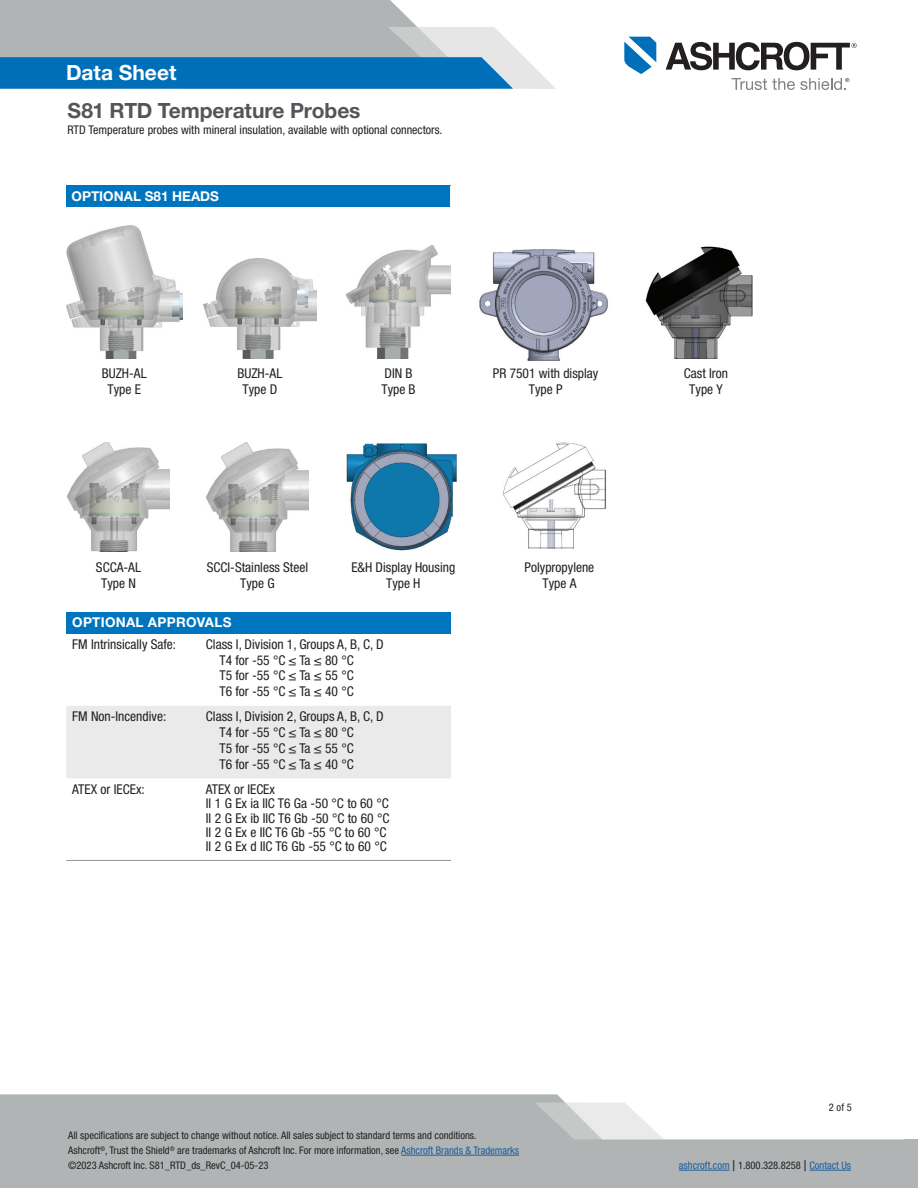
<style>
.page{position:relative;width:918px;height:1188px;background:#fff}
.page>*{position:absolute;margin:0;border:0;box-sizing:border-box;transform-origin:0 0}
.t1{font:700 21px "Helvetica Neue LT Pro";letter-spacing:-.005em;color:#54555a}
.t2{font:700 21px "Helvetica Neue LT Pro";color:#fff}
.TABLE_Body{font:condensed 13.5px "Helvetica Neue LT Pro";color:#231f20}
.TABLE_Header{font:700 13.5px "Helvetica Neue LT Pro";letter-spacing:.01em;color:#fff}
.t3{font:condensed 12px "Helvetica Neue LT Pro";color:#231f20}
.t4{font:condensed 10.5px/15px "Helvetica Neue LT Pro";color:#231f20}
.t5{font:condensed 10.5px "Helvetica Neue LT Pro";color:#175d9e}
.s1{color:#175d9e}
.s2{font-size:15px;color:#231f20}
.s3{color:#231f20}
</style>
<div class="page">
<svg style="left:0;top:0;width:556px;height:89px;background:#86abc3"></svg>
<svg style="left:624px;top:37px;width:32px;height:37px"></svg>
<svg style="left:666px;top:42px;width:191px;height:28px"></svg>
<svg style="left:732px;top:78px;width:117px;height:12px"></svg>
<svg style="left:0;top:1094px;width:905px;height:94px;background:#bbbebf"></svg>
<svg style="left:535px;top:1102px;width:129px;height:37px"></svg>
<svg style="left:905px;top:1139px;width:13px;height:49px"></svg>
<hr style="left:679px;top:1170px;width:51px;height:1px;background:#175d9e">
<hr style="left:809px;top:1170px;width:42px;height:1px;background:#175d9e">
<hr style="left:401px;top:1155px;width:118px;height:1px;background:#175d9e">
<div style="left:875px;top:1008px;width:43px;height:131px;background:#fff"></div>
<div style="left:66px;top:612px;width:385px;height:21px;background:#0075bf"></div>
<div style="left:66px;top:706px;width:385px;height:72px;background:#eaeaeb"></div>
<hr style="left:66px;top:860px;width:134px;height:1px;background:#939598">
<hr style="left:200px;top:860px;width:251px;height:1px;background:#939598">
<img style="left:66px;top:226px;width:116px;height:133px">
<img style="left:203px;top:259px;width:113px;height:100px">
<img style="left:347px;top:245px;width:103px;height:114px">
<img style="left:68px;top:443px;width:101px;height:109px">
<img style="left:207px;top:443px;width:101px;height:109px">
<img style="left:645px;top:246px;width:108px;height:112px">
<img style="left:479px;top:249px;width:129px;height:112px">
<img style="left:346px;top:443px;width:111px;height:108px">
<img style="left:503px;top:442px;width:104px;height:107px">
<div style="left:66px;top:186px;width:385px;height:21px;background:#0075bf"></div>
<hr style="left:450px;top:186px;width:2px;height:21px;background:#fff">
<h1 class="t2" style="left:66px;top:59px;width:112px">Data Sheet</h1>
<h1 class="t1" style="left:68px;top:98px;width:295px">S81 RTD Temperature Probes</h1>
<p class="t3" style="left:68px;top:123px;width:376px">RTD Temperature probes with mineral insulation, available with optional connectors.</p>
<p class="TABLE_Header" style="left:72px;top:188px;width:149px">OPTIONAL S81 HEADS</p>
<p class="TABLE_Body" style="left:102px;top:365px;width:47px">BUZH-AL</p>
<p class="TABLE_Body" style="left:107px;top:382px;width:35px">Type E</p>
<p class="TABLE_Body" style="left:237px;top:365px;width:47px">BUZH-AL</p>
<p class="TABLE_Body" style="left:243px;top:382px;width:36px">Type D</p>
<p class="TABLE_Body" style="left:385px;top:365px;width:30px">DIN B</p>
<p class="TABLE_Body" style="left:381px;top:382px;width:36px">Type B</p>
<p class="TABLE_Body" style="left:493px;top:365px;width:107px">PR 7501 with display</p>
<p class="TABLE_Body" style="left:529px;top:382px;width:35px">Type P</p>
<p class="TABLE_Body" style="left:96px;top:559px;width:47px">SCCA-AL</p>
<p class="TABLE_Body" style="left:101px;top:575px;width:36px">Type N</p>
<p class="TABLE_Body" style="left:207px;top:559px;width:103px">SCCI-Stainless Steel</p>
<p class="TABLE_Body" style="left:240px;top:575px;width:36px">Type G</p>
<p class="TABLE_Body" style="left:351px;top:559px;width:105px">E&amp;H Display Housing</p>
<p class="TABLE_Body" style="left:386px;top:575px;width:36px">Type H</p>
<p class="TABLE_Body" style="left:525px;top:559px;width:71px">Polypropylene</p>
<p class="TABLE_Body" style="left:542px;top:575px;width:35px">Type A</p>
<p class="TABLE_Header" style="left:72px;top:614px;width:161px">OPTIONAL APPROVALS</p>
<p class="TABLE_Body" style="left:72px;top:636px;width:105px">FM Intrinsically Safe:</p>
<p class="TABLE_Body" style="left:206px;top:636px;width:179px">Class I, Division 1, Groups A, B, C, D</p>
<p class="TABLE_Body" style="left:219px;top:652px;width:136px">T4 for -55 °C ≤ Ta ≤ 80 °C</p>
<p class="TABLE_Body" style="left:219px;top:668px;width:136px">T5 for -55 °C ≤ Ta ≤ 55 °C</p>
<p class="TABLE_Body" style="left:219px;top:683px;width:136px">T6 for -55 °C ≤ Ta ≤ 40 °C</p>
<p class="TABLE_Body" style="left:72px;top:709px;width:95px">FM Non-Incendive:</p>
<p class="TABLE_Body" style="left:206px;top:709px;width:179px">Class I, Division 2, Groups A, B, C, D</p>
<p class="TABLE_Body" style="left:219px;top:725px;width:136px">T4 for -55 °C ≤ Ta ≤ 80 °C</p>
<p class="TABLE_Body" style="left:219px;top:740px;width:136px">T5 for -55 °C ≤ Ta ≤ 55 °C</p>
<p class="TABLE_Body" style="left:219px;top:756px;width:136px">T6 for -55 °C ≤ Ta ≤ 40 °C</p>
<p class="TABLE_Body" style="left:72px;top:781px;width:74px">ATEX or IECEx:</p>
<p class="TABLE_Body" style="left:206px;top:781px;width:71px">ATEX or IECEx</p>
<p class="TABLE_Body" style="left:206px;top:796px;width:184px">II 1 G Ex ia IIC T6 Ga -50 °C to 60 °C</p>
<p class="TABLE_Body" style="left:206px;top:810px;width:185px">II 2 G Ex ib IIC T6 Gb -50 °C to 60 °C</p>
<p class="TABLE_Body" style="left:206px;top:824px;width:182px">II 2 G Ex e IIC T6 Gb -55 °C to 60 °C</p>
<p class="TABLE_Body" style="left:206px;top:838px;width:182px">II 2 G Ex d IIC T6 Gb -55 °C to 60 °C</p>
<p class="TABLE_Body" style="left:684px;top:365px;width:46px">Cast Iron</p>
<p class="TABLE_Body" style="left:689px;top:382px;width:35px">Type Y</p>
<p class="t4" style="left:68px;top:1128px;width:453px">All specifications are subject to change without notice. All sales subject to standard terms and conditions.<br>Ashcroft<sup>®</sup>, Trust the Shield<sup>®</sup> are trademarks of Ashcroft Inc. For more information, see <span class="s1">Ashcroft Brands &amp; Trademarks </span>©2023 Ashcroft Inc. S81_RTD_ds_RevC_04-05-23</p>
<p class="t4" style="left:829px;top:1100px;width:24px">2 of 5</p>
<p class="t5" style="left:679px;top:1159px;width:174px">ashcroft.com <span class="s2">|</span> <span class="s3">1.800.328.8258</span> <span class="s2">|</span> Contact Us</p>
</div>
